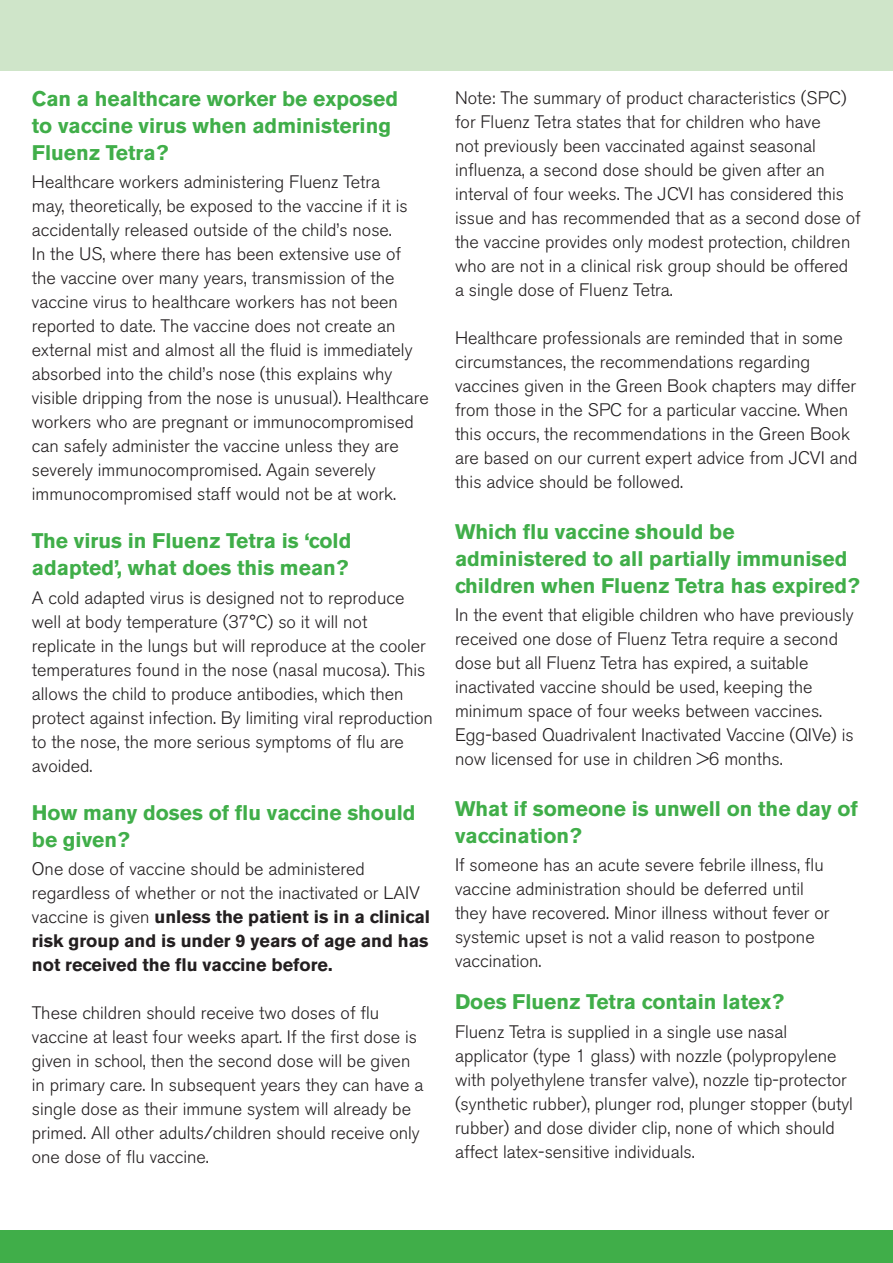
<style>
.page{position:relative;width:893px;height:1263px;background:#fff}
.page>*{position:absolute;margin:0;border:0;box-sizing:border-box;transform-origin:0 0}
.t1{font:700 21px/27px "Akzidenz Grotesk BE";color:#40ae49}
.t2{font:300 18px/24px "Akzidenz Grotesk BE";color:#231f20}
.t3{font:700 18px/24px "Akzidenz Grotesk BE";color:#231f20}
.s1{font-weight:300}
</style>
<div class="page">
<div style="left:0;top:1230px;width:893px;height:33px;background:#40ae49"></div>
<div style="left:0;top:0;width:893px;height:70px;background:#cfe5c9"></div>
<p class="t1" style="left:32px;top:85px;width:368px">Can a healthcare worker be exposed to vaccine virus when administering<br>Fluenz Tetra?</p>
<p class="t2" style="left:32px;top:170px;width:398px">Healthcare workers administering Fluenz Tetra<br>may, theoretically, be exposed to the vaccine if it is accidentally released outside of the child’s nose.<br>In the US, where there has been extensive use of the vaccine over many years, transmission of the vaccine virus to healthcare workers has not been reported to date. The vaccine does not create an external mist and almost all the fluid is immediately absorbed into the child’s nose (this explains why visible dripping from the nose is unusual). Healthcare workers who are pregnant or immunocompromised can safely administer the vaccine unless they are severely immunocompromised. Again severely immunocompromised staff would not be at work.</p>
<p class="t1" style="left:32px;top:528px;width:321px">The virus in Fluenz Tetra is ‘cold adapted’, what does this mean?</p>
<p class="t2" style="left:32px;top:586px;width:402px">A cold adapted virus is designed not to reproduce well at body temperature (37°C) so it will not replicate in the lungs but will reproduce at the cooler temperatures found in the nose (nasal mucosa). This allows the child to produce antibodies, which then protect against infection. By limiting viral reproduction to the nose, the more serious symptoms of flu are avoided.</p>
<p class="t1" style="left:32px;top:799px;width:385px">How many doses of flu vaccine should be given?</p>
<p class="t3" style="left:32px;top:857px;width:400px"><span class="s1">One dose of vaccine should be administered regardless of whether or not the inactivated or LAIV vaccine is given</span> unless the patient is in a clinical risk group and is under 9 years of age and has not received the flu vaccine before.</p>
<p class="t2" style="left:32px;top:1001px;width:393px">These children should receive two doses of flu vaccine at least four weeks apart. If the first dose is given in school, then the second dose will be given in primary care. In subsequent years they can have a single dose as their immune system will already be primed. All other adults/children should receive only one dose of flu vaccine.</p>
<p class="t2" style="left:455px;top:86px;width:407px">Note: The summary of product characteristics (SPC) for Fluenz Tetra states that for children who have<br>not previously been vaccinated against seasonal influenza, a second dose should be given after an interval of four weeks. The JCVI has considered this issue and has recommended that as a second dose of the vaccine provides only modest protection, children who are not in a clinical risk group should be offered a single dose of Fluenz Tetra.</p>
<p class="t2" style="left:455px;top:326px;width:404px">Healthcare professionals are reminded that in some circumstances, the recommendations regarding vaccines given in the Green Book chapters may differ from those in the SPC for a particular vaccine. When this occurs, the recommendations in the Green Book are based on our current expert advice from JCVI and this advice should be followed.</p>
<p class="t1" style="left:455px;top:518px;width:406px">Which flu vaccine should be administered to all partially immunised children when Fluenz Tetra has expired?</p>
<p class="t2" style="left:455px;top:603px;width:400px">In the event that eligible children who have previously received one dose of Fluenz Tetra require a second dose but all Fluenz Tetra has expired, a suitable inactivated vaccine should be used, keeping the minimum space of four weeks between vaccines.<br>Egg-based Quadrivalent Inactivated Vaccine (QIVe) is now licensed for use in children &gt;6 months.</p>
<p class="t1" style="left:455px;top:795px;width:404px">What if someone is unwell on the day of vaccination?</p>
<p class="t2" style="left:455px;top:853px;width:376px">If someone has an acute severe febrile illness, flu vaccine administration should be deferred until they have recovered. Minor illness without fever or systemic upset is not a valid reason to postpone vaccination.</p>
<p class="t1" style="left:455px;top:989px;width:330px">Does Fluenz Tetra contain latex?</p>
<p class="t2" style="left:455px;top:1020px;width:400px">Fluenz Tetra is supplied in a single use nasal applicator (type 1 glass) with nozzle (polypropylene with polyethylene transfer valve), nozzle tip-protector (synthetic rubber), plunger rod, plunger stopper (butyl rubber) and dose divider clip, none of which should affect latex-sensitive individuals.</p>
</div>
